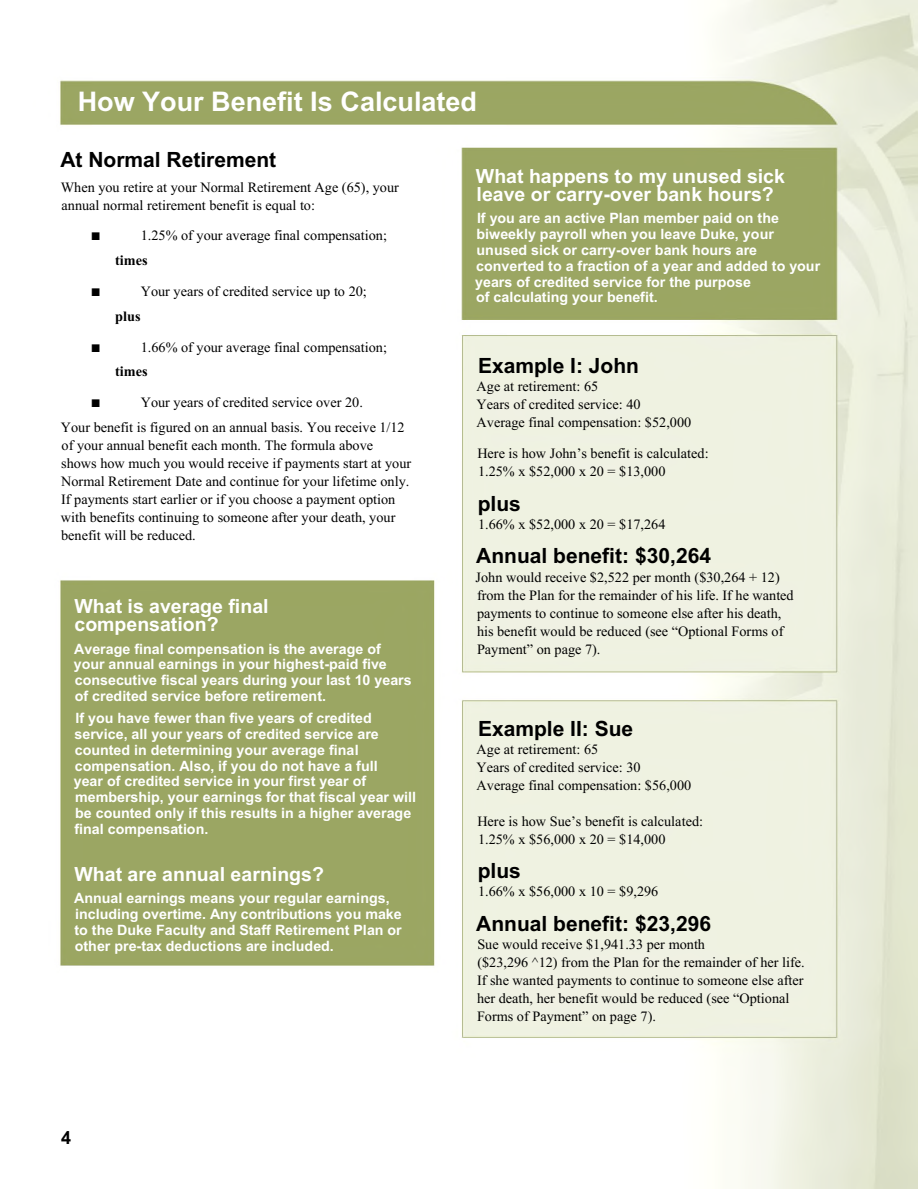
<style>
.page{position:relative;width:918px;height:1189px;background:#fff}
.page>*{position:absolute;margin:0;border:0;box-sizing:border-box;transform-origin:0 0}
.t1{font:700 27px "Arial";color:#fff}
.t2{font:700 21px "Arial";color:#000}
.t3{font:700 19.5px/18px "Arial";color:#fff}
.t4{font:700 18px "Arial";color:#000}
.t5{font:16.5px "Arial";color:#000}
.t6{font:14.25px/18px "Times New Roman";color:#000}
.t7{font:700 14.25px/15.8px "Arial";color:#fff}
.t8{font:700 14.25px "Times New Roman";color:#000}
</style>
<div class="page">
<img style="left:60px;top:0;width:858px;height:1188px">
<p class="t1" style="left:78px;top:91px;width:401px">How Your Benefit Is Calculated</p>
<h3 class="t2" style="left:60px;top:151px;width:217px">At Normal Retirement</h3>
<p class="t6" style="left:61px;top:179px;width:340px">When you retire at your Normal Retirement Age (65), your annual normal retirement benefit is equal to:</p>
<p class="t5" style="left:91px;top:228px;width:11px">■</p>
<p class="t6" style="left:141px;top:228px;width:248px">1.25% of your average final compensation;</p>
<p class="t8" style="left:115px;top:255px;width:34px">times</p>
<p class="t5" style="left:91px;top:284px;width:11px">■</p>
<p class="t6" style="left:141px;top:284px;width:228px">Your years of credited service up to 20;</p>
<p class="t8" style="left:115px;top:311px;width:27px">plus</p>
<p class="t5" style="left:91px;top:339px;width:11px">■</p>
<p class="t6" style="left:141px;top:339px;width:248px">1.66% of your average final compensation;</p>
<p class="t8" style="left:115px;top:366px;width:34px">times</p>
<p class="t5" style="left:91px;top:395px;width:11px">■</p>
<p class="t6" style="left:141px;top:394px;width:224px">Your years of credited service over 20.</p>
<p class="t6" style="left:61px;top:419px;width:352px">Your benefit is figured on an annual basis. You receive 1/12 of your annual benefit each month. The formula above shows how much you would receive if payments start at your Normal Retirement Date and continue for your lifetime only.<br>If payments start earlier or if you choose a payment option with benefits continuing to someone after your death, your benefit will be reduced.</p>
<p class="t3" style="left:75px;top:598px;width:196px">What is average final compensation?</p>
<p class="t7" style="left:74px;top:641px;width:339px">Average final compensation is the average of your annual earnings in your highest-paid five consecutive fiscal years during your last 10 years of credited service before retirement.</p>
<p class="t7" style="left:74px;top:711px;width:344px">If you have fewer than five years of credited service, all your years of credited service are counted in determining your average final compensation. Also, if you do not have a full<br>year of credited service in your first year of membership, your earnings for that fiscal year will be counted only if this results in a higher average final compensation.</p>
<p class="t3" style="left:75px;top:866px;width:251px">What are annual earnings?</p>
<p class="t7" style="left:74px;top:891px;width:329px">Annual earnings means your regular earnings, including overtime. Any contributions you make to the Duke Faculty and Staff Retirement Plan or other pre-tax deductions are included.</p>
<p class="t4" style="left:61px;top:1130px;width:12px">4</p>
<p class="t3" style="left:476px;top:169px;width:311px">What happens to my unused sick leave or carry-over bank hours?</p>
<p class="t7" style="left:475px;top:212px;width:347px">If you are an active Plan member paid on the biweekly payroll when you leave Duke, your unused sick or carry-over bank hours are converted to a fraction of a year and added to your years of credited service for the purpose<br>of calculating your benefit.</p>
<h3 class="t2" style="left:478px;top:357px;width:163px">Example I: John</h3>
<p class="t6" style="left:477px;top:378px;width:123px">Age at retirement: 65</p>
<p class="t6" style="left:477px;top:396px;width:165px">Years of credited service: 40</p>
<p class="t6" style="left:477px;top:414px;width:216px">Average final compensation: $52,000</p>
<p class="t6" style="left:477px;top:446px;width:233px">Here is how John’s benefit is calculated:<br>1.25% x $52,000 x 20 = $13,000</p>
<h3 class="t2" style="left:478px;top:495px;width:45px">plus</h3>
<p class="t6" style="left:478px;top:516px;width:189px">1.66% x $52,000 x 20 = $17,264</p>
<h3 class="t2" style="left:476px;top:548px;width:236px">Annual benefit: $30,264</h3>
<p class="t6" style="left:476px;top:569px;width:320px">John would receive $2,522 per month ($30,264 + 12) from the Plan for the remainder of his life. If he wanted payments to continue to someone else after his death, his benefit would be reduced (see “Optional Forms of Payment” on page 7).</p>
<h3 class="t2" style="left:478px;top:720px;width:157px">Example II: Sue</h3>
<p class="t6" style="left:477px;top:741px;width:123px">Age at retirement: 65</p>
<p class="t6" style="left:477px;top:759px;width:165px">Years of credited service: 30</p>
<p class="t6" style="left:477px;top:777px;width:216px">Average final compensation: $56,000</p>
<p class="t6" style="left:477px;top:813px;width:227px">Here is how Sue’s benefit is calculated:</p>
<p class="t6" style="left:478px;top:831px;width:189px">1.25% x $56,000 x 20 = $14,000</p>
<h3 class="t2" style="left:478px;top:862px;width:45px">plus</h3>
<p class="t6" style="left:478px;top:883px;width:182px">1.66% x $56,000 x 10 = $9,296</p>
<h3 class="t2" style="left:476px;top:915px;width:236px">Annual benefit: $23,296</h3>
<p class="t6" style="left:477px;top:936px;width:229px">Sue would receive $1,941.33 per month</p>
<p class="t6" style="left:477px;top:954px;width:329px">($23,296 ^12) from the Plan for the remainder of her life.<br>If she wanted payments to continue to someone else after her death, her benefit would be reduced (see “Optional Forms of Payment” on page 7).</p>
</div>
